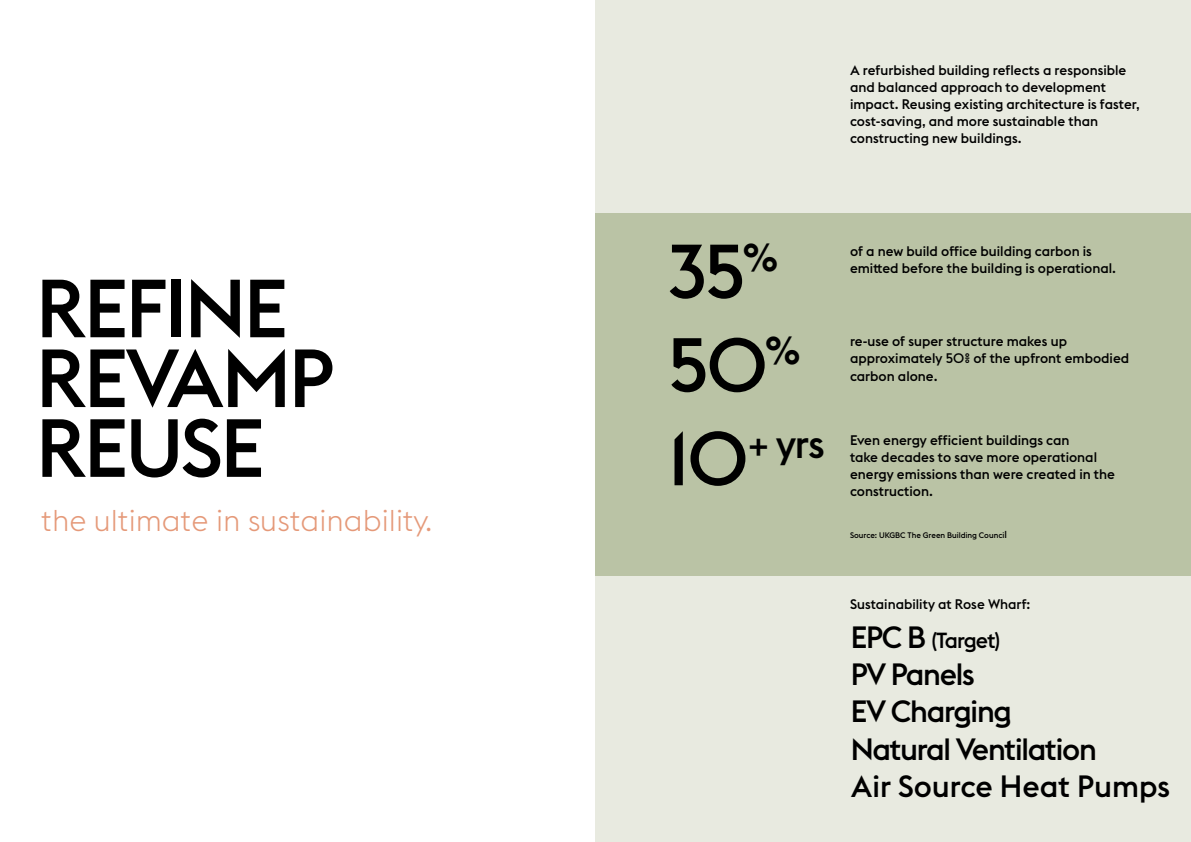
<style>
.page{position:relative;width:1191px;height:842px;background:#fff}
.page>*{position:absolute;margin:0;border:0;box-sizing:border-box;transform-origin:0 0}
.t1{font:500 81.1px/69.8px "Euclid Flex";letter-spacing:-.03em;color:#000}
.t2{font:500 75.3px "Euclid Flex";color:#000}
.t3{font:500 39.2px "Euclid Flex";color:#000}
.t4{font:500 30.4px/37.2px "Euclid Flex";letter-spacing:-.04em;color:#000}
.t5{font:300 29.6px "Euclid Flex";color:#e59979}
.t6{font:500 21.6px "Euclid Flex";letter-spacing:-.04em;color:#000}
.t7{font:500 13.7px/17.1px "Euclid Flex";color:#000}
.t8{font:500 8px "Euclid Flex";color:#000}
.s1{font-size:75.3px}
.s2{font-size:10px}
.s3{font-size:30.4px}
</style>
<div class="page">
<div style="left:595px;top:0;width:596px;height:214px;background:#e8eae0"></div>
<div style="left:595px;top:574px;width:596px;height:268px;background:#e8eae0"></div>
<div style="left:595px;top:213px;width:596px;height:362px;background:#bac3a5"></div>
<h1 class="t1" style="left:36px;top:274px;width:299px">REFINE<br>REVAMP<br>REUSE</h1>
<h3 class="t5" style="left:42px;top:504px;width:392px">the ultimate in sustainability.</h3>
<p class="t7" style="left:850px;top:62px;width:291px">A refurbished building reflects a responsible and balanced approach to development impact. Reusing existing architecture is faster, cost-saving, and more sustainable than constructing new buildings.</p>
<h2 class="t2" style="left:668px;top:228px;width:112px">35<sup>%</sup></h2>
<h2 class="t2" style="left:668px;top:322px;width:134px">50<sup>%</sup></h2>
<h3 class="t3" style="left:668px;top:421px;width:158px"><span class="s1">10</span>+ yrs</h3>
<p class="t7" style="left:850px;top:243px;width:268px">of a new build office building carbon is emitted before the building is operational.</p>
<p class="t7" style="left:850px;top:333px;width:281px">re-use of super structure makes up approximately 50% of the upfront embodied carbon alone.</p>
<p class="t7" style="left:850px;top:431px;width:266px">Even energy efficient buildings can<br>take decades to save more operational energy emissions than were created in the construction.</p>
<p class="t8" style="left:850px;top:531px;width:159px">Source: UKGBC The Green Building Counci<span class="s2">l</span></p>
<p class="t7" style="left:850px;top:596px;width:182px">Sustainability at Rose Wharf:</p>
<h3 class="t6" style="left:850px;top:628px;width:151px"><span class="s3">EPC B</span> (Target)</h3>
<h3 class="t4" style="left:850px;top:656px;width:321px">PV Panels<br>EV Charging<br>Natural Ventilation<br>Air Source Heat Pumps</h3>
</div>
